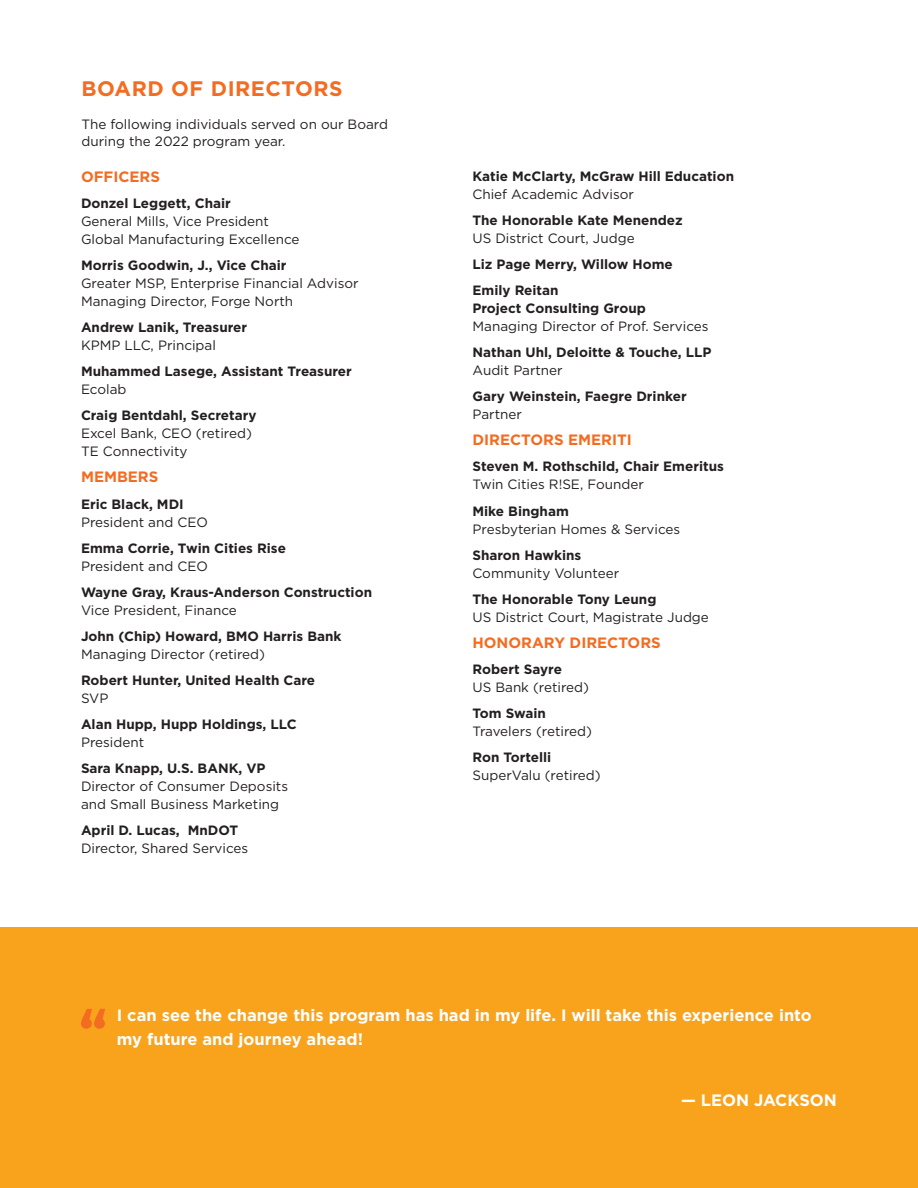
<style>
.page{position:relative;width:918px;height:1188px;background:#fff}
.page>*{position:absolute;margin:0;border:0;box-sizing:border-box;transform-origin:0 0}
.t1{font:700 21px "Gotham";letter-spacing:.025em;color:#f36c21}
.t2{font:700 16.5px/24px "Gotham";color:#fff}
.t3{font:700 15px "Gotham";color:#f36c21}
.t4{font:13.5px/18px "Gotham";color:#231f20}
.t5{font:700 13.5px/18px "Gotham";color:#231f20}
.s1{font-weight:700}
.s2{font-weight:400}
</style>
<div class="page">
<div style="left:0;top:928px;width:918px;height:260px;background:#f9a21c"></div>
<svg style="left:81px;top:1009px;width:24px;height:20px"></svg>
<p class="t1" style="left:82px;top:77px;width:263px">BOARD OF DIRECTORS</p>
<p class="t4" style="left:82px;top:116px;width:308px;line-height:16.2px">The following individuals served on our Board during the 2022 program year.</p>
<p class="t3" style="left:81px;top:168px;width:81px">OFFICERS</p>
<p class="t4" style="left:81px;top:194px;width:220px"><span class="s1">Donzel Leggett, Chair<br></span>General Mills, Vice President<br>Global Manufacturing Excellence</p>
<p class="t4" style="left:81px;top:256px;width:279px"><span class="s1">Morris Goodwin, J., Vice Chair<br></span>Greater MSP, Enterprise Financial Advisor<br>Managing Director, Forge North</p>
<p class="t5" style="left:81px;top:318px;width:168px">Andrew Lanik, Treasurer<br><span class="s2">KPMP LLC, Principal</span></p>
<p class="t5" style="left:81px;top:362px;width:272px">Muhammed Lasege, Assistant Treasurer<br><span class="s2">Ecolab</span></p>
<p class="t4" style="left:81px;top:406px;width:177px"><span class="s1">Craig Bentdahl, Secretary<br></span>Excel Bank, CEO (retired)<br>TE Connectivity</p>
<p class="t3" style="left:81px;top:468px;width:79px">MEMBERS</p>
<p class="t4" style="left:81px;top:495px;width:128px"><span class="s1">Eric Black, MDI<br></span>President and CEO</p>
<p class="t5" style="left:81px;top:539px;width:207px">Emma Corrie, Twin Cities Rise<br><span class="s2">President and CEO</span></p>
<p class="t5" style="left:81px;top:583px;width:293px">Wayne Gray, Kraus-Anderson Construction<br><span class="s2">Vice President, Finance</span></p>
<p class="t5" style="left:81px;top:627px;width:262px">John (Chip) Howard, BMO Harris Bank<br><span class="s2">Managing Director (retired)</span></p>
<p class="t5" style="left:81px;top:671px;width:236px">Robert Hunter, United Health Care<br><span class="s2">SVP</span></p>
<p class="t5" style="left:81px;top:715px;width:217px">Alan Hupp, Hupp Holdings, LLC<br><span class="s2">President</span></p>
<p class="t4" style="left:81px;top:759px;width:209px"><span class="s1">Sara Knapp, U.S. BANK, VP<br></span>Director of Consumer Deposits and Small Business Marketing</p>
<p class="t4" style="left:81px;top:821px;width:169px"><span class="s1">April D. Lucas, MnDOT<br></span>Director, Shared Services</p>
<p class="t5" style="left:472px;top:167px;width:263px">Katie McClarty, McGraw Hill Education<br><span class="s2">Chief Academic Advisor</span></p>
<p class="t5" style="left:472px;top:211px;width:212px">The Honorable Kate Menendez<br><span class="s2">US District Court, Judge</span></p>
<p class="t5" style="left:472px;top:255px;width:202px">Liz Page Merry, Willow Home</p>
<p class="t5" style="left:472px;top:281px;width:238px">Emily Reitan<br>Project Consulting Group<br><span class="s2">Managing Director of Prof. Services</span></p>
<p class="t5" style="left:472px;top:343px;width:240px">Nathan Uhl, Deloitte &amp; Touche, LLP<br><span class="s2">Audit Partner</span></p>
<p class="t5" style="left:472px;top:387px;width:216px">Gary Weinstein, Faegre Drinker<br><span class="s2">Partner</span></p>
<p class="t3" style="left:472px;top:431px;width:161px">DIRECTORS EMERITI</p>
<p class="t5" style="left:472px;top:457px;width:253px">Steven M. Rothschild, Chair Emeritus<br><span class="s2">Twin Cities R!SE, Founder</span></p>
<p class="t4" style="left:472px;top:502px;width:209px"><span class="s1">Mike Bingham<br></span>Presbyterian Homes &amp; Services</p>
<p class="t4" style="left:472px;top:546px;width:148px"><span class="s1">Sharon Hawkins<br></span>Community Volunteer</p>
<p class="t4" style="left:472px;top:590px;width:238px"><span class="s1">The Honorable Tony Leung<br></span>US District Court, Magistrate Judge</p>
<p class="t3" style="left:472px;top:634px;width:190px">HONORARY DIRECTORS</p>
<p class="t4" style="left:472px;top:660px;width:118px"><span class="s1">Robert Sayre<br></span>US Bank (retired)</p>
<p class="t4" style="left:472px;top:704px;width:121px"><span class="s1">Tom Swain<br></span>Travelers (retired)</p>
<p class="t4" style="left:472px;top:748px;width:130px"><span class="s1">Ron Tortelli<br></span>SuperValu (retired)</p>
<p class="t2" style="left:117px;top:1003px;width:697px">I can see the change this program has had in my life. I will take this experience into my future and journey ahead!</p>
<p class="t2" style="left:681px;top:1088px;width:157px">— LEON JACKSON</p>
</div>
